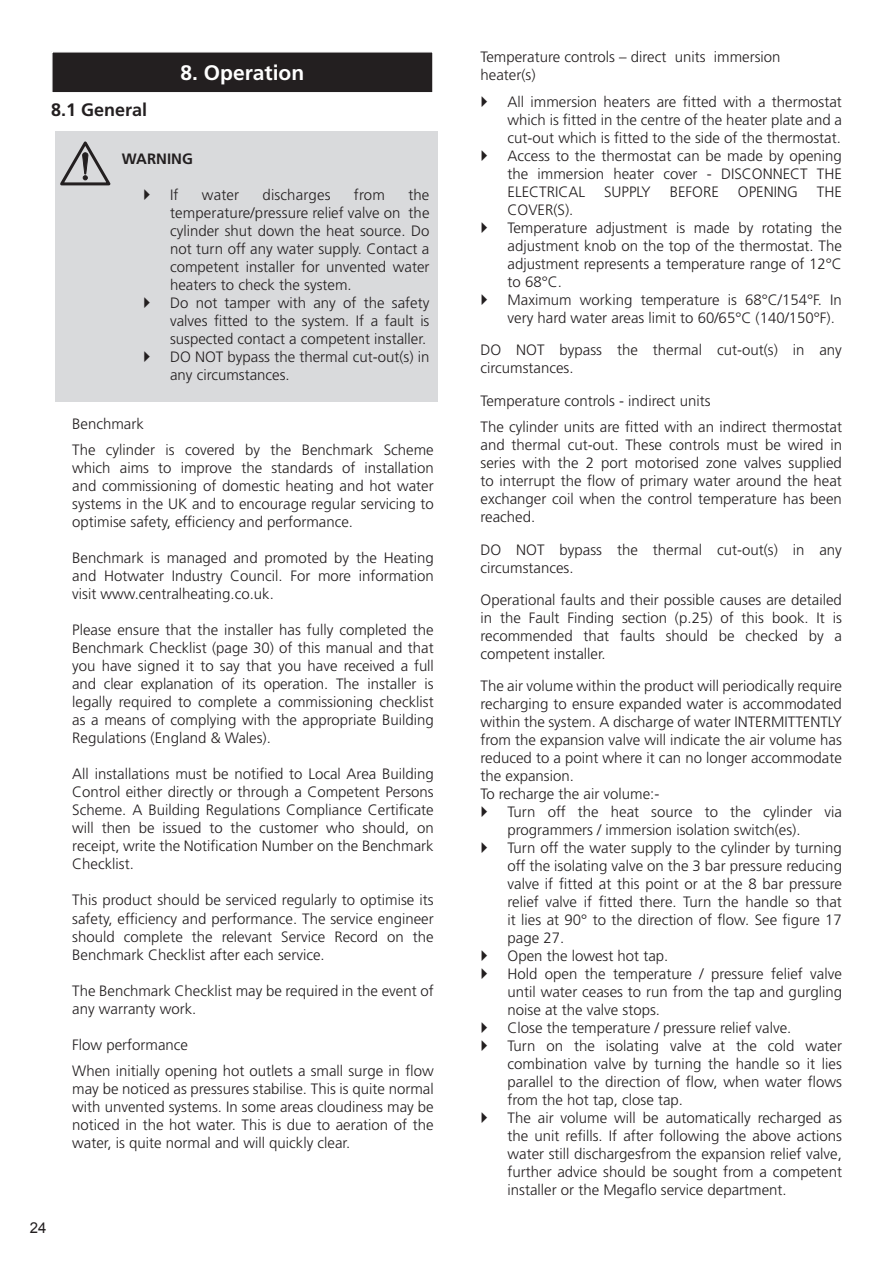
<style>
.page{position:relative;width:893px;height:1263px;background:#fff}
.page>*{position:absolute;margin:0;border:0;box-sizing:border-box;transform-origin:0 0}
.Heading{font:700 21px "Frutiger LT Std";color:#fff}
.Subheading{font:700 18px "Frutiger LT Std";color:#231f20}
.Paragraph_text{font:300 15px/18px "Frutiger LT Std";color:#231f20;text-align:justify}
.Subheading_2{font:300 15px/18px "Frutiger LT Std";color:#231f20}
.t1{font:700 15px "Frutiger LT Std";color:#231f20}
.t2{font:15px "Arial";color:#231f20}
</style>
<div class="page">
<div style="left:52px;top:52px;width:381px;height:41px;background:#231f20"></div>
<div style="left:51px;top:51px;width:383px;height:43px;border:2px solid #fff"></div>
<div style="left:55px;top:131px;width:67px;height:271px;background:#d9dadc"></div>
<svg style="left:60px;top:141px;width:51px;height:45px"></svg>
<div style="left:122px;top:131px;width:316px;height:271px;background:#d9dadc"></div>
<p class="Heading" style="left:181px;top:61px;width:125px">8. Operation</p>
<p class="Subheading" style="left:51px;top:99px;width:98px">8.1 General</p>
<p class="t1" style="left:122px;top:150px;width:73px">WARNING</p>
<p class="Paragraph_text" style="left:170px;top:186px;width:10px">If</p>
<p class="Paragraph_text" style="left:202px;top:186px;width:39px">water</p>
<p class="Paragraph_text" style="left:263px;top:186px;width:70px">discharges</p>
<p class="Paragraph_text" style="left:354px;top:186px;width:33px">from</p>
<p class="Paragraph_text" style="left:170px;top:186px;width:261px;text-align:left;text-indent:238px">the temperature/pressure relief valve on the cylinder shut down the heat source. Do not turn off any water supply. Contact a competent installer for unvented water heaters to check the system.<br>Do not tamper with any of the safety valves fitted to the system. If a fault is suspected contact a competent installer.<br>DO NOT bypass the thermal cut-out(s) in any circumstances.</p>
<p class="Subheading_2" style="left:72px;top:415px;width:73px">Benchmark</p>
<p class="Paragraph_text" style="left:72px;top:441px;width:363px">The cylinder is covered by the Benchmark Scheme which aims to improve the standards of installation and commissioning of domestic heating and hot water systems in the UK and to encourage regular servicing to optimise safety, efficiency and performance.</p>
<p class="Paragraph_text" style="left:72px;top:549px;width:363px">Benchmark is managed and promoted by the Heating and Hotwater Industry Council. For more information visit www.centralheating.co.uk.</p>
<p class="Paragraph_text" style="left:72px;top:621px;width:363px">Please ensure that the installer has fully completed the Benchmark Checklist (page 30) of this manual and that you have signed it to say that you have received a full and clear explanation of its operation. The installer is legally required to complete a commissioning checklist as a means of complying with the appropriate Building Regulations (England &amp; Wales).</p>
<p class="Paragraph_text" style="left:72px;top:765px;width:363px">All installations must be notified to Local Area Building Control either directly or through a Competent Persons Scheme. A Building Regulations Compliance Certificate will then be issued to the customer who should, on receipt, write the Notification Number on the Benchmark Checklist.</p>
<p class="Paragraph_text" style="left:72px;top:891px;width:363px">This product should be serviced regularly to optimise its safety, efficiency and performance. The service engineer should complete the relevant Service Record on the Benchmark Checklist after each service.</p>
<p class="Paragraph_text" style="left:72px;top:981px;width:363px">The Benchmark Checklist may be required in the event of any warranty work.</p>
<p class="Subheading_2" style="left:72px;top:1035px;width:117px">Flow performance</p>
<p class="Paragraph_text" style="left:72px;top:1062px;width:363px">When initially opening hot outlets a small surge in flow may be noticed as pressures stabilise. This is quite normal with unvented systems. In some areas cloudiness may be noticed in the hot water. This is due to aeration of the water, is quite normal and will quickly clear.</p>
<p class="t2" style="left:30px;top:1218px;width:18px">24</p>
<p class="Subheading_2" style="left:480px;top:48px;width:302px">Temperature controls – direct units immersion heater(s)</p>
<p class="Paragraph_text" style="left:507px;top:93px;width:336px">All immersion heaters are fitted with a thermostat which is fitted in the centre of the heater plate and a cut-out which is fitted to the side of the thermostat.</p>
<p class="Paragraph_text" style="left:507px;top:147px;width:336px">Access to the thermostat can be made by opening the immersion heater cover - DISCONNECT THE ELECTRICAL</p>
<p class="Paragraph_text" style="left:604px;top:183px;width:48px">SUPPLY</p>
<p class="Paragraph_text" style="left:670px;top:183px;width:51px">BEFORE</p>
<p class="Paragraph_text" style="left:738px;top:183px;width:61px">OPENING</p>
<p class="Paragraph_text" style="left:817px;top:183px;width:27px">THE</p>
<p class="Paragraph_text" style="left:507px;top:201px;width:67px">COVER(S).</p>
<p class="Paragraph_text" style="left:507px;top:219px;width:336px">Temperature adjustment is made by rotating the adjustment knob on the top of the thermostat. The adjustment represents a temperature range of 12°C to 68°C.</p>
<p class="Paragraph_text" style="left:507px;top:291px;width:336px">Maximum working temperature is 68°C/154°F. In very hard water areas limit to 60/65°C (140/150°F).</p>
<p class="Paragraph_text" style="left:480px;top:341px;width:363px">DO NOT bypass the thermal cut-out(s) in any circumstances.</p>
<p class="Subheading_2" style="left:480px;top:392px;width:232px">Temperature controls - indirect units</p>
<p class="Paragraph_text" style="left:480px;top:418px;width:363px">The cylinder units are fitted with an indirect thermostat and thermal cut-out. These controls must be wired in series with the 2 port motorised zone valves supplied to interrupt the flow of primary water around the heat exchanger coil when the control temperature has been reached.</p>
<p class="Paragraph_text" style="left:480px;top:541px;width:363px">DO NOT bypass the thermal cut-out(s) in any circumstances.</p>
<p class="Paragraph_text" style="left:480px;top:591px;width:363px">Operational faults and their possible causes are detailed in the Fault Finding section (p.25) of this book. It is recommended that faults should be checked by a competent installer.</p>
<p class="Paragraph_text" style="left:480px;top:677px;width:363px">The air volume within the product will periodically require recharging to ensure expanded water is accommodated within the system. A discharge of water INTERMITTENTLY from the expansion valve will indicate the air volume has reduced to a point where it can no longer accommodate the expansion.</p>
<p class="Paragraph_text" style="left:480px;top:785px;width:180px">To recharge the air volume:-</p>
<p class="Paragraph_text" style="left:507px;top:803px;width:336px">Turn off the heat source to the cylinder via programmers / immersion isolation switch(es).</p>
<p class="Paragraph_text" style="left:507px;top:839px;width:336px">Turn off the water supply to the cylinder by turning off the isolating valve on the 3 bar pressure reducing valve if fitted at this point or at the 8 bar pressure relief valve if fitted there. Turn the handle so that it lies at 90° to the direction of flow. See figure 17 page 27.</p>
<p class="Paragraph_text" style="left:507px;top:947px;width:162px">Open the lowest hot tap.</p>
<p class="Paragraph_text" style="left:507px;top:965px;width:336px">Hold open the temperature / pressure felief valve until water ceases to run from the tap and gurgling noise at the valve stops.</p>
<p class="Paragraph_text" style="left:507px;top:1019px;width:285px">Close the temperature / pressure relief valve.</p>
<p class="Paragraph_text" style="left:507px;top:1037px;width:336px">Turn on the isolating valve at the cold water combination valve by turning the handle so it lies parallel to the direction of flow, when water flows from the hot tap, close tap.</p>
<p class="Paragraph_text" style="left:507px;top:1109px;width:336px">The air volume will be automatically recharged as the unit refills. If after following the above actions water still dischargesfrom the expansion relief valve, further advice should be sought from a competent installer or the Megaflo service department.</p>
</div>
